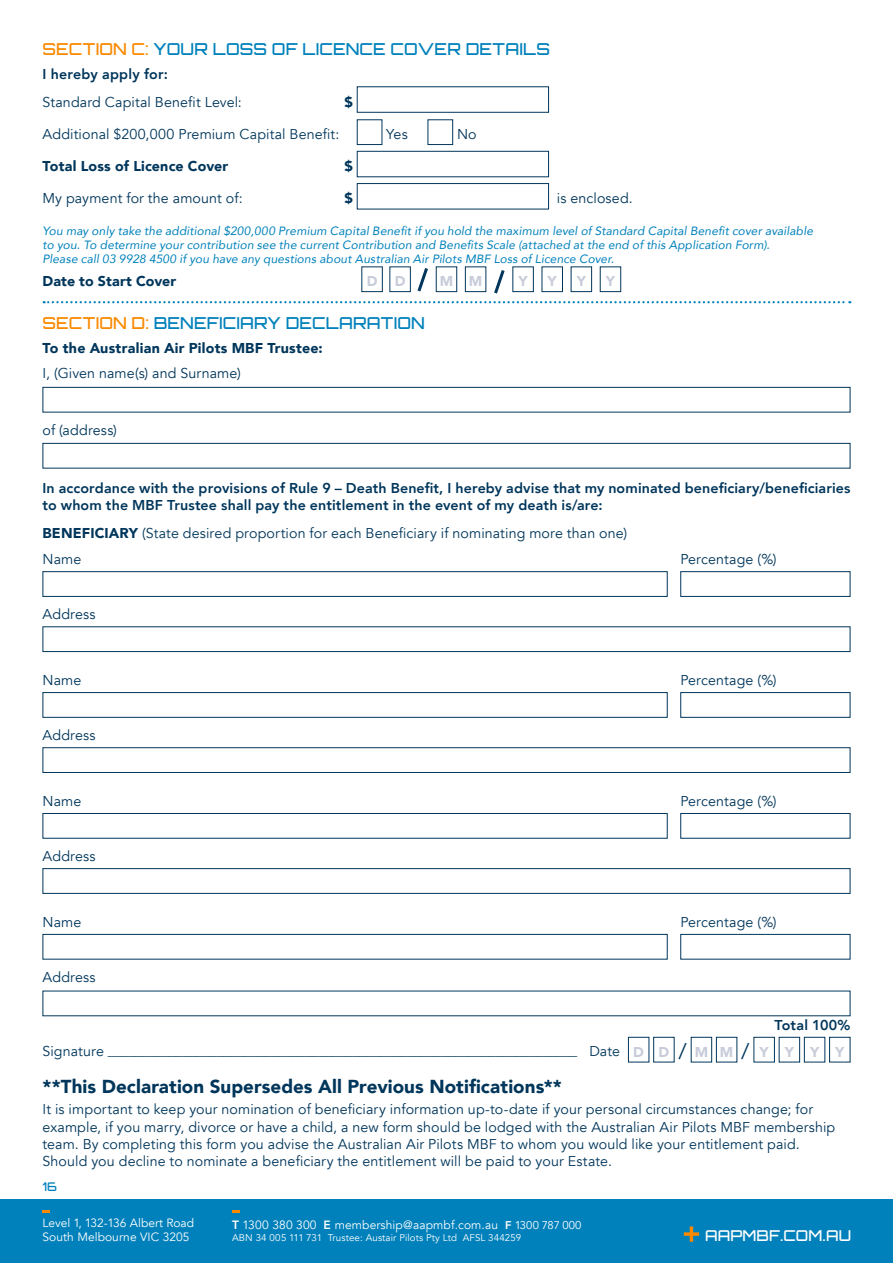
<style>
.page{position:relative;width:893px;height:1263px;background:#fff}
.page>*{position:absolute;margin:0;border:0;box-sizing:border-box;transform-origin:0 0}
.body_text{font:22.5px "Avenir";color:#00365b}
.body_text-2{font:900 18.75px "Avenir";letter-spacing:.005em;color:#00365b}
.Section_heading{font:500 16.5px "Orbitron";letter-spacing:.005em;color:#0081bb}
.t1{font:500 15px "Orbitron";letter-spacing:.01em;color:#fff}
.body_text-3{font:14.25px/17.2px "Avenir";letter-spacing:.01em;color:#00365b}
.body_text-4{font:800 14.25px/17.2px "Avenir";letter-spacing:.01em;color:#00365b}
.Sub_head{font:14.25px "Avenir";letter-spacing:.01em;color:#00365b}
.Sub_head-2{font:900 14.25px "Avenir";letter-spacing:.015em;color:#00365b}
.body_text-5{font:900 14.25px "Avenir";letter-spacing:.01em;color:#00365b}
.Fine_Print{font:900 14.25px "Avenir";letter-spacing:.005em;color:#00365b}
.body_text-6{font:900 14.25px "Avenir";color:#c8ccda}
.Fine_Print-2{font:italic 12px/14.2px "Avenir";letter-spacing:.01em;color:#0081bb}
.t2{font:12px/13.5px "Avenir";letter-spacing:.005em;color:#fff}
.Body_copy{font:500 12px "Orbitron";color:#0081bb}
.t3{font:9.75px "Avenir";letter-spacing:.01em;color:#fff}
.s1{color:#fa8900}
.s2{font-weight:900}
.s3{font-weight:800}
.s4{font-weight:800;font-size:11.25px}
.s5{font-size:11.25px}
</style>
<div class="page">
<div style="left:357px;top:86px;width:192px;height:27px;border:1px solid #00365b"></div>
<div style="left:428px;top:119px;width:25px;height:26px;border:1px solid #00365b"></div>
<div style="left:357px;top:151px;width:192px;height:26px;border:1px solid #00365b"></div>
<div style="left:357px;top:183px;width:192px;height:26px;border:1px solid #00365b"></div>
<div style="left:43px;top:387px;width:807px;height:25px;border:1px solid #00365b"></div>
<div style="left:43px;top:443px;width:807px;height:25px;border:1px solid #00365b"></div>
<div style="left:43px;top:571px;width:625px;height:26px;border:1px solid #00365b"></div>
<div style="left:680px;top:571px;width:170px;height:26px;border:1px solid #00365b"></div>
<div style="left:43px;top:626px;width:807px;height:26px;border:1px solid #00365b"></div>
<div style="left:43px;top:692px;width:625px;height:26px;border:1px solid #00365b"></div>
<div style="left:680px;top:692px;width:170px;height:26px;border:1px solid #00365b"></div>
<div style="left:43px;top:747px;width:807px;height:26px;border:1px solid #00365b"></div>
<div style="left:43px;top:813px;width:625px;height:26px;border:1px solid #00365b"></div>
<div style="left:680px;top:813px;width:170px;height:26px;border:1px solid #00365b"></div>
<div style="left:43px;top:868px;width:807px;height:26px;border:1px solid #00365b"></div>
<div style="left:43px;top:934px;width:625px;height:25px;border:1px solid #00365b"></div>
<div style="left:680px;top:934px;width:170px;height:25px;border:1px solid #00365b"></div>
<div style="left:628px;top:1037px;width:21px;height:25px;border:1px solid #00365b"></div>
<div style="left:653px;top:1037px;width:21px;height:25px;border:1px solid #00365b"></div>
<div style="left:691px;top:1037px;width:21px;height:25px;border:1px solid #00365b"></div>
<div style="left:716px;top:1037px;width:21px;height:25px;border:1px solid #00365b"></div>
<div style="left:753px;top:1037px;width:22px;height:25px;border:1px solid #00365b"></div>
<div style="left:779px;top:1037px;width:21px;height:25px;border:1px solid #00365b"></div>
<div style="left:804px;top:1037px;width:21px;height:25px;border:1px solid #00365b"></div>
<div style="left:829px;top:1037px;width:21px;height:25px;border:1px solid #00365b"></div>
<div style="left:0;top:1199px;width:893px;height:64px;background:#0081bb"></div>
<svg style="left:43px;top:1210px;width:7px;height:2px"></svg>
<svg style="left:232px;top:1210px;width:8px;height:2px"></svg>
<svg style="left:684px;top:1226px;width:15px;height:16px"></svg>
<svg style="left:44px;top:266px;width:806px;height:37px"></svg>
<div style="left:542px;top:266px;width:21px;height:26px;border:1px solid #00365b"></div>
<div style="left:571px;top:266px;width:21px;height:26px;border:1px solid #00365b"></div>
<p class="Section_heading" style="left:43px;top:39px;width:509px"><span class="s1">SECTION C:</span> YOUR LOSS OF LICENCE COVER DETAILS</p>
<p class="body_text-4" style="left:43px;top:65px;width:127px">I hereby apply for:</p>
<p class="body_text-3" style="left:43px;top:93px;width:201px">Standard Capital Benefit Level:</p>
<p class="body_text-5" style="left:344px;top:89px;width:10px">$</p>
<p class="body_text-3" style="left:43px;top:126px;width:298px">Additional $200,000 Premium Capital Benefit:</p>
<p class="body_text-3" style="left:386px;top:126px;width:23px">Yes</p>
<p class="body_text-3" style="left:457px;top:126px;width:21px">No</p>
<p class="body_text-5" style="left:43px;top:154px;width:187px">Total Loss of Licence Cover</p>
<p class="body_text-5" style="left:344px;top:154px;width:10px">$</p>
<p class="body_text-3" style="left:43px;top:190px;width:202px">My payment for the amount of:</p>
<p class="body_text-5" style="left:344px;top:186px;width:10px">$</p>
<p class="body_text-3" style="left:557px;top:190px;width:77px">is enclosed.</p>
<p class="Fine_Print-2" style="left:43px;top:223px;width:772px">You may only take the additional $200,000 Premium Capital Benefit if you hold the maximum level of Standard Capital Benefit cover available to you. To determine your contribution see the current Contribution and Benefits Scale (attached at the end of this Application Form).<br>Please call 03 9928 4500 if you have any questions about Australian Air Pilots MBF Loss of Licence Cover.</p>
<p class="Fine_Print" style="left:43px;top:269px;width:135px">Date to Start Cover</p>
<p class="Section_heading" style="left:43px;top:312px;width:384px"><span class="s1">SECTION D:</span> BENEFICIARY DECLARATION</p>
<p class="Sub_head-2" style="left:43px;top:335px;width:282px">To the Australian Air Pilots MBF Trustee:</p>
<p class="body_text-3" style="left:43px;top:365px;width:200px">I, (Given name(s) and Surname)</p>
<p class="body_text-6" style="left:367px;top:269px;width:12px">D</p>
<p class="body_text-6" style="left:395px;top:269px;width:12px">D</p>
<p class="body_text-6" style="left:440px;top:269px;width:15px">M</p>
<p class="body_text-6" style="left:469px;top:269px;width:15px">M</p>
<p class="body_text-6" style="left:518px;top:269px;width:11px">Y</p>
<p class="body_text-6" style="left:548px;top:269px;width:11px">Y</p>
<p class="body_text-6" style="left:577px;top:269px;width:11px">Y</p>
<p class="body_text-6" style="left:606px;top:269px;width:11px">Y</p>
<p class="body_text-3" style="left:43px;top:421px;width:76px">of (address)</p>
<p class="body_text-4" style="left:43px;top:479px;width:809px">In accordance with the provisions of Rule 9 – Death Benefit, I hereby advise that my nominated beneficiary/beneficiaries to whom the MBF Trustee shall pay the entitlement in the event of my death is/are:</p>
<p class="Sub_head" style="left:43px;top:524px;width:586px"><span class="s2">BENEFICIARY</span> (State desired proportion for each Beneficiary if nominating more than one)</p>
<p class="body_text-3" style="left:43px;top:551px;width:40px">Name</p>
<p class="body_text-3" style="left:680px;top:551px;width:98px">Percentage (%)</p>
<p class="body_text-3" style="left:43px;top:606px;width:55px">Address</p>
<p class="body_text-3" style="left:43px;top:672px;width:40px">Name</p>
<p class="body_text-3" style="left:680px;top:672px;width:98px">Percentage (%)</p>
<p class="body_text-3" style="left:43px;top:727px;width:55px">Address</p>
<p class="body_text-3" style="left:43px;top:793px;width:40px">Name</p>
<p class="body_text-3" style="left:680px;top:793px;width:98px">Percentage (%)</p>
<p class="body_text-3" style="left:43px;top:848px;width:55px">Address</p>
<p class="body_text-3" style="left:43px;top:914px;width:40px">Name</p>
<p class="body_text-3" style="left:680px;top:914px;width:98px">Percentage (%)</p>
<p class="body_text-3" style="left:43px;top:969px;width:55px">Address</p>
<p class="body_text-4" style="left:774px;top:1016px;width:77px">Total 100%</p>
<p class="body_text-3" style="left:43px;top:1042px;width:579px">Signature _____________________________________________________________________ Date</p>
<p class="body_text-6" style="left:633px;top:1040px;width:12px">D</p>
<p class="body_text-6" style="left:658px;top:1040px;width:12px">D</p>
<p class="body_text" style="left:678px;top:1038px;width:10px">/</p>
<p class="body_text-6" style="left:695px;top:1040px;width:15px">M</p>
<p class="body_text-6" style="left:720px;top:1040px;width:15px">M</p>
<p class="body_text" style="left:741px;top:1038px;width:10px">/</p>
<p class="body_text-6" style="left:759px;top:1040px;width:11px">Y</p>
<p class="body_text-6" style="left:785px;top:1040px;width:11px">Y</p>
<p class="body_text-6" style="left:810px;top:1040px;width:11px">Y</p>
<p class="body_text-6" style="left:835px;top:1040px;width:11px">Y</p>
<p class="body_text-2" style="left:43px;top:1070px;width:521px">**This Declaration Supersedes All Previous Notifications**</p>
<p class="body_text-3" style="left:43px;top:1101px;width:794px">It is important to keep your nomination of beneficiary information up-to-date if your personal circumstances change; for example, if you marry, divorce or have a child, a new form should be lodged with the Australian Air Pilots MBF membership team. By completing this form you advise the Australian Air Pilots MBF to whom you would like your entitlement paid.<br>Should you decline to nominate a beneficiary the entitlement will be paid to your Estate.</p>
<p class="Body_copy" style="left:43px;top:1179px;width:16px">16</p>
<p class="t2" style="left:43px;top:1217px;width:153px">Level 1, 132-136 Albert Road<br>South Melbourne VIC 3205</p>
<p class="t1" style="left:705px;top:1226px;width:148px">AAPMBF.COM.AU</p>
<p class="t2" style="left:232px;top:1218px;width:351px"><span class="s3">T</span> 1300 380 300 <span class="s3">E</span> membership@aapmbf.com.au <span class="s4">F</span> <span class="s5">1300 787 000</span></p>
<p class="t3" style="left:232px;top:1232px;width:291px">ABN 34 005 111 731 Trustee: Austair Pilots Pty Ltd AFSL 344259</p>
</div>
